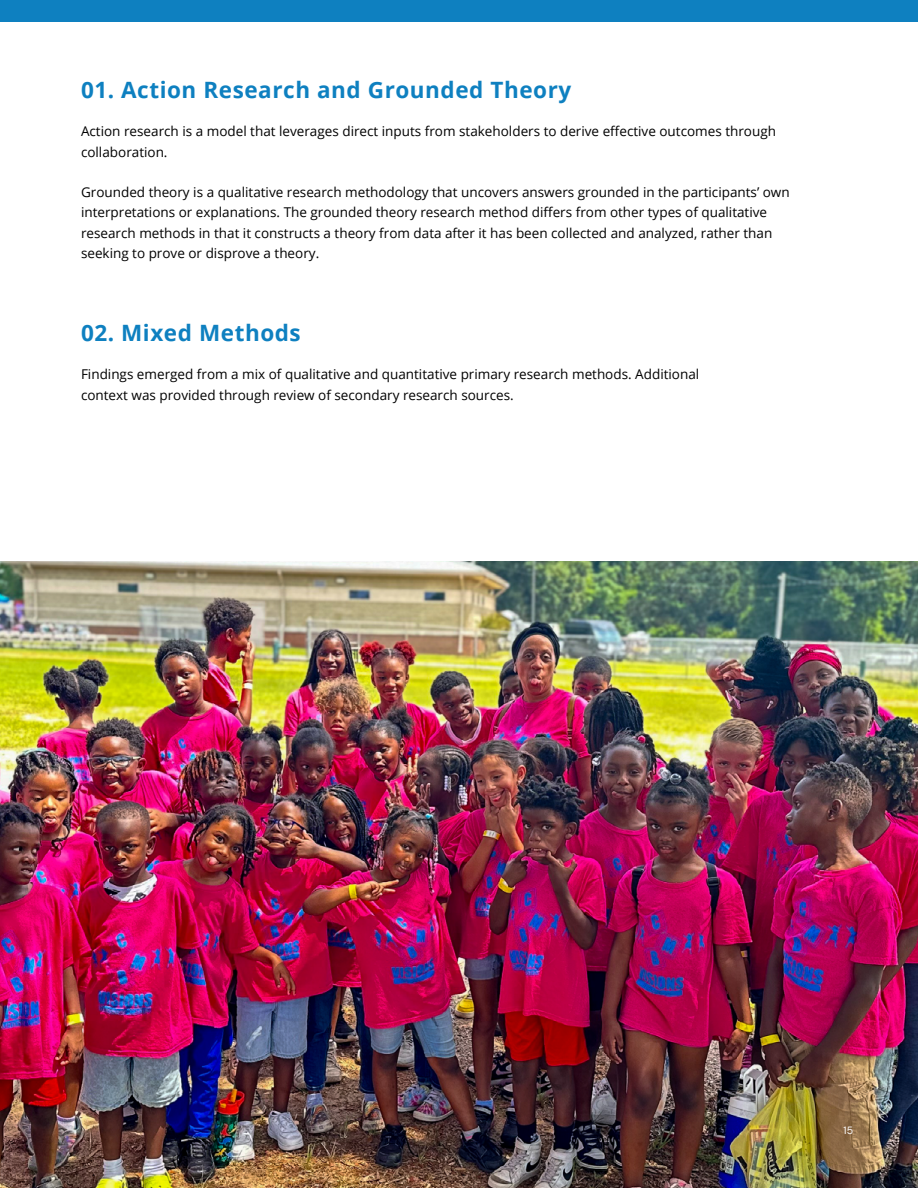
<style>
.page{position:relative;width:918px;height:1188px;background:#fff}
.page>*{position:absolute;margin:0;border:0;box-sizing:border-box;transform-origin:0 0}
.t1{font:700 22.5px "Open Sans";letter-spacing:.025em;color:#0e80c0}
.t2{font:13.5px/20.2px "Open Sans";color:#000}
.t3{font:10.5px "DM Sans";color:#fff}
</style>
<div class="page">
<img style="left:0;top:562px;width:918px;height:626px">
<div style="left:0;top:0;width:918px;height:22px;background:#0e80c0"></div>
<h1 class="t1" style="left:81px;top:74px;width:492px">01. Action Research and Grounded Theory</h1>
<p class="t2" style="left:81px;top:121px;width:697px">Action research is a model that leverages direct inputs from stakeholders to derive effective outcomes through collaboration.</p>
<p class="t2" style="left:81px;top:182px;width:710px">Grounded theory is a qualitative research methodology that uncovers answers grounded in the participants’ own interpretations or explanations. The grounded theory research method differs from other types of qualitative research methods in that it constructs a theory from data after it has been collected and analyzed, rather than seeking to prove or disprove a theory.</p>
<h1 class="t1" style="left:81px;top:317px;width:221px">02. Mixed Methods</h1>
<p class="t2" style="left:81px;top:364px;width:620px">Findings emerged from a mix of qualitative and quantitative primary research methods. Additional context was provided through review of secondary research sources.</p>
<p class="t3" style="left:844px;top:1123px;width:11px">15</p>
</div>
